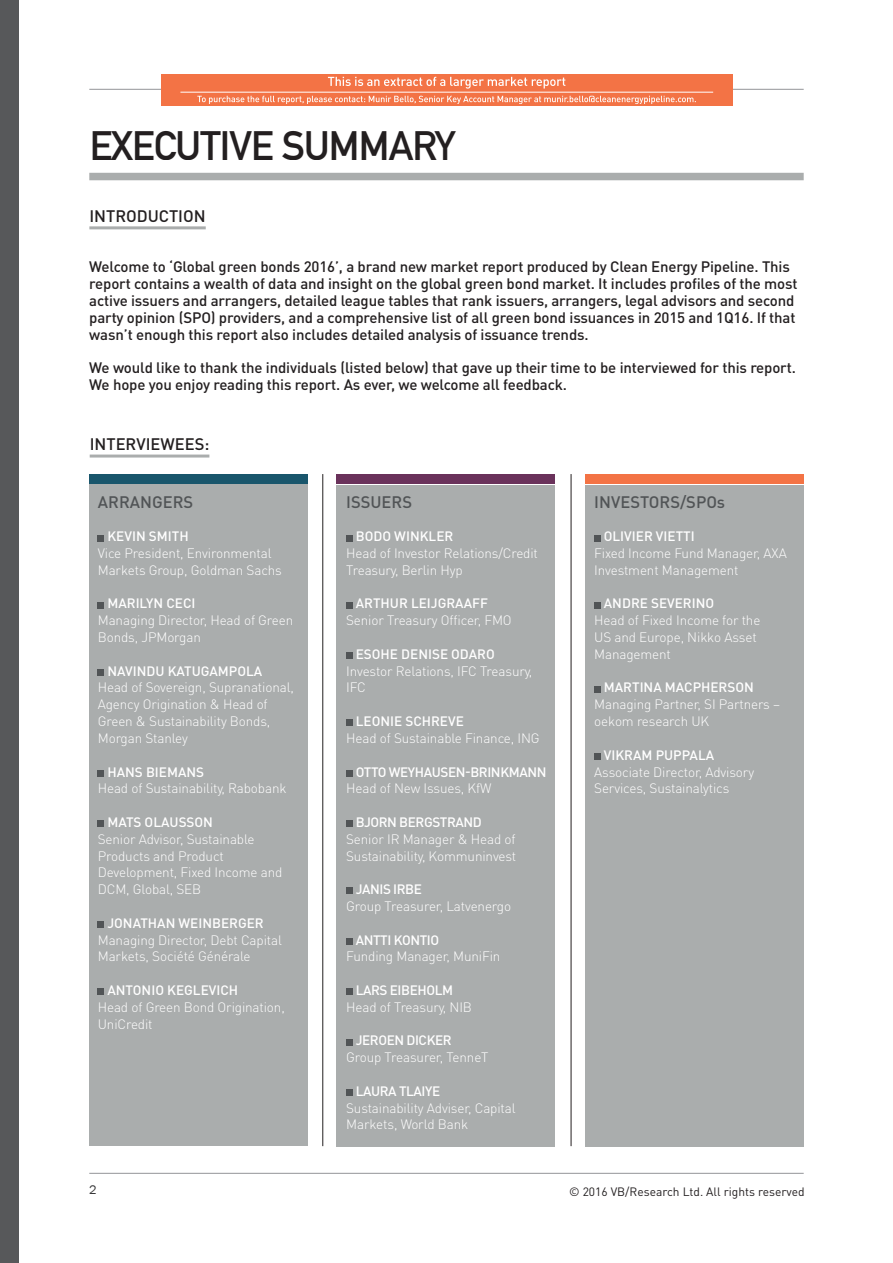
<style>
.page{position:relative;width:893px;height:1263px;background:#fff}
.page>*{position:absolute;margin:0;border:0;box-sizing:border-box;transform-origin:0 0}
.t1{font:40.5px "DIN Mittelschrift";letter-spacing:-.02em;color:#231f20}
.t2{font:500 16.5px "DINOT";color:#515456}
.t3{font:500 16.5px "DINOT";color:#231f20}
.t4{font:500 15px/16.8px "DINOT";letter-spacing:-.01em;color:#231f20}
.t5{font:300 13.5px/16.8px "DINOT";letter-spacing:-.01em;color:#fff}
.t6{font:500 13.5px "DINOT";color:#fff}
.t7{font:500 13.5px "DINOT";letter-spacing:-.03em;color:#fff}
.t8{font:12.75px "Franklin Gothic";color:#383839}
.t9{font:12px "DINOT";color:#231f20}
.s1{font-weight:500}
</style>
<div class="page">
<hr style="left:89px;top:89px;width:715px;height:1px;background:#939598">
<hr style="left:89px;top:1173px;width:715px;height:1px;background:#939598">
<div style="left:585px;top:485px;width:219px;height:661px;background:#aaadad"></div>
<div style="left:594px;top:535px;width:7px;height:6px;background:#515456"></div>
<div style="left:594px;top:602px;width:7px;height:6px;background:#515456"></div>
<div style="left:594px;top:686px;width:7px;height:6px;background:#515456"></div>
<div style="left:594px;top:753px;width:7px;height:7px;background:#515456"></div>
<div style="left:89px;top:485px;width:219px;height:661px;background:#aaadad"></div>
<div style="left:336px;top:485px;width:219px;height:661px;background:#aaadad"></div>
<hr style="left:89px;top:226px;width:117px;height:3px;background:#aaadad">
<div style="left:89px;top:173px;width:715px;height:7px;background:#aaadad"></div>
<svg style="left:98px;top:535px;width:6px;height:6px"></svg>
<svg style="left:98px;top:602px;width:6px;height:6px"></svg>
<div style="left:98px;top:669px;width:6px;height:7px;background:#515456"></div>
<svg style="left:98px;top:770px;width:6px;height:6px"></svg>
<div style="left:98px;top:820px;width:6px;height:7px;background:#515456"></div>
<div style="left:98px;top:921px;width:6px;height:7px;background:#515456"></div>
<div style="left:98px;top:988px;width:6px;height:7px;background:#515456"></div>
<div style="left:346px;top:535px;width:7px;height:6px;background:#515456"></div>
<div style="left:346px;top:602px;width:7px;height:6px;background:#515456"></div>
<div style="left:346px;top:652px;width:7px;height:7px;background:#515456"></div>
<div style="left:346px;top:720px;width:7px;height:6px;background:#515456"></div>
<div style="left:346px;top:770px;width:7px;height:6px;background:#515456"></div>
<div style="left:346px;top:820px;width:7px;height:7px;background:#515456"></div>
<div style="left:346px;top:888px;width:7px;height:6px;background:#515456"></div>
<div style="left:346px;top:938px;width:7px;height:6px;background:#515456"></div>
<div style="left:346px;top:988px;width:7px;height:7px;background:#515456"></div>
<div style="left:346px;top:1039px;width:7px;height:6px;background:#515456"></div>
<div style="left:346px;top:1089px;width:7px;height:7px;background:#515456"></div>
<hr style="left:323px;top:474px;width:1px;height:672px;background:#231f20">
<hr style="left:571px;top:474px;width:1px;height:672px;background:#231f20">
<hr style="left:90px;top:454px;width:119px;height:3px;background:#aaadad">
<div style="left:89px;top:474px;width:219px;height:10px;background:#19566c"></div>
<div style="left:336px;top:474px;width:219px;height:10px;background:#6a325b"></div>
<div style="left:585px;top:474px;width:219px;height:10px;background:#f37345"></div>
<div style="left:0;top:0;width:18px;height:1263px;background:#57585a"></div>
<div style="left:161px;top:74px;width:571px;height:32px;background:#f37345"></div>
<svg style="left:197px;top:96px;width:499px;height:8px"></svg>
<svg style="left:328px;top:77px;width:237px;height:12px"></svg>
<hr style="left:180px;top:92px;width:533px;height:1px;background:#fff">
<h1 class="t1" style="left:90px;top:122px;width:367px">EXECUTIVE SUMMARY</h1>
<p class="t3" style="left:89px;top:205px;width:118px">INTRODUCTION</p>
<p class="t4" style="left:89px;top:258px;width:710px">Welcome to ‘Global green bonds 2016’, a brand new market report produced by Clean Energy Pipeline. This report contains a wealth of data and insight on the global green bond market. It includes profiles of the most active issuers and arrangers, detailed league tables that rank issuers, arrangers, legal advisors and second party opinion (SPO) providers, and a comprehensive list of all green bond issuances in 2015 and 1Q16. If that wasn’t enough this report also includes detailed analysis of issuance trends.</p>
<p class="t4" style="left:89px;top:359px;width:708px">We would like to thank the individuals (listed below) that gave up their time to be interviewed for this report.<br>We hope you enjoy reading this report. As ever, we welcome all feedback.</p>
<p class="t3" style="left:90px;top:433px;width:121px">INTERVIEWEES:</p>
<p class="t2" style="left:98px;top:490px;width:97px">ARRANGERS</p>
<p class="t6" style="left:107px;top:527px;width:83px">KEVIN SMITH</p>
<p class="t5" style="left:98px;top:544px;width:186px">Vice President, Environmental<br>Markets Group, Goldman Sachs</p>
<p class="t6" style="left:107px;top:594px;width:90px">MARILYN CECI</p>
<p class="t5" style="left:98px;top:611px;width:197px">Managing Director, Head of Green<br>Bonds, JPMorgan</p>
<p class="t6" style="left:107px;top:662px;width:156px">NAVINDU KATUGAMPOLA</p>
<p class="t5" style="left:98px;top:679px;width:198px">Head of Sovereign, Supranational,<br>Agency Origination &amp; Head of<br>Green &amp; Sustainability Bonds,<br>Morgan Stanley</p>
<p class="t6" style="left:107px;top:762px;width:98px">HANS BIEMANS</p>
<p class="t5" style="left:98px;top:779px;width:190px">Head of Sustainability, Rabobank</p>
<p class="t6" style="left:107px;top:813px;width:107px">MATS OLAUSSON</p>
<p class="t5" style="left:98px;top:830px;width:186px">Senior Advisor, Sustainable<br>Products and Product<br>Development, Fixed Income and<br>DCM, Global, SEB</p>
<p class="t6" style="left:107px;top:914px;width:158px">JONATHAN WEINBERGER</p>
<p class="t5" style="left:98px;top:931px;width:186px">Managing Director, Debt Capital<br>Markets, Société Générale</p>
<p class="t6" style="left:107px;top:981px;width:132px">ANTONIO KEGLEVICH</p>
<p class="t5" style="left:98px;top:998px;width:189px">Head of Green Bond Origination,<br>UniCredit</p>
<p class="t8" style="left:89px;top:1181px;width:9px">2</p>
<p class="t2" style="left:346px;top:490px;width:67px">ISSUERS</p>
<p class="t6" style="left:356px;top:527px;width:99px">BODO WINKLER</p>
<p class="t5" style="left:346px;top:544px;width:193px">Head of Investor Relations/Credit<br>Treasury, Berlin Hyp</p>
<p class="t6" style="left:356px;top:594px;width:134px">ARTHUR LEIJGRAAFF</p>
<p class="t5" style="left:346px;top:611px;width:167px">Senior Treasury Officer, FMO</p>
<p class="t6" style="left:356px;top:645px;width:141px">ESOHE DENISE ODARO</p>
<p class="t5" style="left:346px;top:662px;width:188px">Investor Relations, IFC Treasury,<br>IFC</p>
<p class="t6" style="left:356px;top:712px;width:110px">LEONIE SCHREVE</p>
<p class="t5" style="left:346px;top:729px;width:195px">Head of Sustainable Finance, ING</p>
<p class="t7" style="left:356px;top:762px;width:192px">OTTO WEYHAUSEN-BRINKMANN</p>
<p class="t5" style="left:346px;top:779px;width:147px">Head of New Issues, KfW</p>
<p class="t7" style="left:356px;top:813px;width:128px">BJORN BERGSTRAND</p>
<p class="t5" style="left:346px;top:830px;width:172px">Senior IR Manager &amp; Head of<br>Sustainability, Kommuninvest</p>
<p class="t7" style="left:356px;top:880px;width:68px">JANIS IRBE</p>
<p class="t5" style="left:346px;top:897px;width:166px">Group Treasurer, Latvenergo</p>
<p class="t7" style="left:356px;top:930px;width:85px">ANTTI KONTIO</p>
<p class="t5" style="left:346px;top:947px;width:156px">Funding Manager, MuniFin</p>
<p class="t7" style="left:356px;top:981px;width:99px">LARS EIBEHOLM</p>
<p class="t5" style="left:346px;top:998px;width:127px">Head of Treasury, NIB</p>
<p class="t7" style="left:356px;top:1031px;width:97px">JEROEN DICKER</p>
<p class="t5" style="left:346px;top:1048px;width:144px">Group Treasurer, TenneT</p>
<p class="t7" style="left:356px;top:1082px;width:86px">LAURA TLAIYE</p>
<p class="t5" style="left:346px;top:1099px;width:171px">Sustainability Adviser, Capital<br>Markets, World Bank</p>
<p class="t2" style="left:594px;top:490px;width:132px">INVESTORS/SPOs</p>
<p class="t6" style="left:604px;top:527px;width:92px">OLIVIER VIETTI</p>
<p class="t5" style="left:594px;top:544px;width:194px">Fixed Income Fund Manager, AXA<br>Investment Management</p>
<p class="t6" style="left:604px;top:594px;width:112px">ANDRE SEVERINO</p>
<p class="t5" style="left:594px;top:611px;width:168px">Head of Fixed Income for the<br>US and Europe, Nikko Asset<br>Management</p>
<p class="t6" style="left:604px;top:678px;width:152px">MARTINA MACPHERSON</p>
<p class="t5" style="left:594px;top:695px;width:187px">Managing Partner, SI Partners – oekom research UK</p>
<p class="t5" style="left:594px;top:746px;width:161px;text-indent:10px"><span class="s1">VIKRAM PUPPALA<br></span>Associate Director, Advisory<br>Services, Sustainalytics</p>
<p class="t9" style="left:569px;top:1184px;width:237px">© 2016 VB/Research Ltd. All rights reserved</p>
</div>
